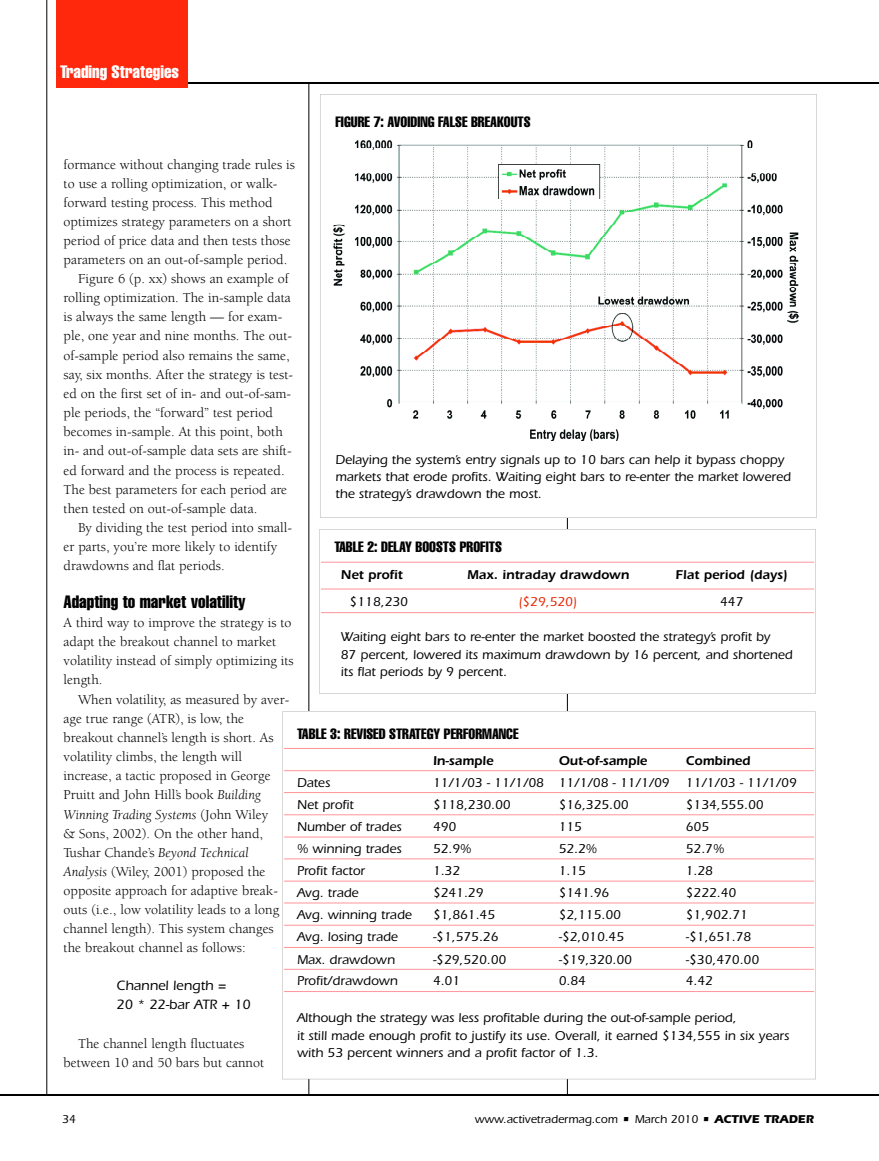
<style>
.page{position:relative;width:879px;height:1161px;background:#fff}
.page>*{position:absolute;margin:0;border:0;box-sizing:border-box;transform-origin:0 0}
.t1{font:17.7px "Helvetica LT Std Comp";color:#000}
.t2{font:17.7px "Helvetica LT Std Comp";color:#fff}
.t3{font:14.7px "Helvetica LT Std Comp";color:#000}
.t4{font:13.95px/19px "Berkeley Std";color:#000}
.t5{font:500 13.95px/19px "ITC Eras Std";color:#000}
.t6{font:500 13.2px/17.7px "ITC Eras Std";color:#000}
.t7{font:600 13.2px "ITC Eras Std";color:#000}
.t8{font:500 13.2px "ITC Eras Std";color:#e52400}
.t9{font:500 11.7px "ITC Eras Std";color:#000}
.s1{font-style:italic}
.s2{font-weight:700}
</style>
<div class="page">
<hr style="left:46px;top:0;width:1px;height:1095px;background:#000">
<hr style="left:308px;top:83px;width:1px;height:1013px;background:#000">
<hr style="left:567px;top:193px;width:1px;height:901px;background:#000">
<hr style="left:72px;top:83px;width:806px;height:1px;background:#000">
<hr style="left:0;top:1094px;width:878px;height:2px;background:#000">
<div style="left:56px;top:0;width:131px;height:87px;background:#ff280d"></div>
<svg style="left:320px;top:94px;width:496px;height:424px"></svg>
<svg style="left:282px;top:712px;width:533px;height:367px"></svg>
<svg style="left:319px;top:529px;width:496px;height:165px"></svg>
<p class="t2" style="left:60px;top:66px;width:120px">Trading Strategies</p>
<p class="t3" style="left:335px;top:116px;width:196px">FIGURE 7: AVOIDING FALSE BREAKOUTS</p>
<p class="t4" style="left:64px;top:156px;width:233px">formance without changing trade rules is</p>
<p class="t4" style="left:64px;top:175px;width:215px">to use a rolling optimization, or walk-</p>
<p class="t4" style="left:64px;top:194px;width:210px">forward testing process. This method</p>
<p class="t4" style="left:64px;top:213px;width:229px">optimizes strategy parameters on a short</p>
<p class="t4" style="left:64px;top:233px;width:228px">period of price data and then tests those</p>
<p class="t4" style="left:64px;top:252px;width:225px">parameters on an out-of-sample period.</p>
<p class="t4" style="left:78px;top:271px;width:212px">Figure 6 (p. xx) shows an example of</p>
<p class="t4" style="left:64px;top:290px;width:229px">rolling optimization. The in-sample data</p>
<p class="t4" style="left:64px;top:309px;width:220px">is always the same length — for exam-</p>
<p class="t4" style="left:64px;top:328px;width:230px">ple, one year and nine months. The out-</p>
<p class="t4" style="left:64px;top:347px;width:228px">of-sample period also remains the same,</p>
<p class="t4" style="left:64px;top:367px;width:231px">say, six months. After the strategy is test-</p>
<p class="t4" style="left:64px;top:386px;width:229px">ed on the first set of in- and out-of-sam-</p>
<p class="t4" style="left:64px;top:405px;width:211px">ple periods, the “forward” test period</p>
<p class="t4" style="left:64px;top:424px;width:221px">becomes in-sample. At this point, both</p>
<p class="t4" style="left:64px;top:443px;width:229px">in- and out-of-sample data sets are shift-</p>
<p class="t4" style="left:64px;top:462px;width:222px">ed forward and the process is repeated.</p>
<p class="t4" style="left:64px;top:481px;width:225px">The best parameters for each period are</p>
<p class="t4" style="left:64px;top:500px;width:195px">then tested on out-of-sample data.</p>
<p class="t4" style="left:78px;top:519px;width:215px">By dividing the test period into small-</p>
<p class="t4" style="left:64px;top:538px;width:215px">er parts, you’re more likely to identify</p>
<p class="t4" style="left:64px;top:557px;width:162px">drawdowns and flat periods.</p>
<p class="t1" style="left:64px;top:596px;width:184px">Adapting to market volatility</p>
<p class="t4" style="left:64px;top:615px;width:231px">A third way to improve the strategy is to adapt the breakout channel to market volatility instead of simply optimizing its length.</p>
<p class="t4" style="left:64px;top:691px;width:227px;text-indent:14px">When volatility, as measured by aver&shy;age true range (ATR), is low, the breakout channel’s length is short. As volatility climbs, the length will increase, a tactic proposed in George Pruitt and John Hill’s book <span class="s1">Building Winning Trading Systems</span> (John Wiley<br>&amp; Sons, 2002). On the other hand, Tushar Chande’s <span class="s1">Beyond Technical Analysis</span> (Wiley, 2001) proposed the opposite approach for adaptive break&shy;outs (i.e., low volatility leads to a long channel length). This system changes the breakout channel as follows:</p>
<p class="t5" style="left:116px;top:978px;width:136px">Channel length =<br>20 * 22-bar ATR + 10</p>
<p class="t4" style="left:64px;top:1035px;width:202px;text-align:center">The channel length fluctuates between 10 and 50 bars but cannot</p>
<p class="t6" style="left:335px;top:454px;width:456px;line-height:17px">Delaying the system’s entry signals up to 10 bars can help it bypass choppy markets that erode profits. Waiting eight bars to re-enter the market lowered the strategy’s drawdown the most.</p>
<p class="t3" style="left:334px;top:542px;width:169px">TABLE 2: DELAY BOOSTS PROFITS</p>
<p class="t7" style="left:340px;top:570px;width:63px">Net profit</p>
<p class="t7" style="left:467px;top:570px;width:163px">Max. intraday drawdown</p>
<p class="t7" style="left:675px;top:570px;width:114px">Flat period (days)</p>
<p class="t6" style="left:349px;top:595px;width:60px">$118,230</p>
<p class="t8" style="left:518px;top:597px;width:60px">($29,520)</p>
<p class="t6" style="left:719px;top:595px;width:25px">447</p>
<p class="t6" style="left:340px;top:630px;width:453px">Waiting eight bars to re-enter the market boosted the strategy’s profit by<br>87 percent, lowered its maximum drawdown by 16 percent, and shortened its flat periods by 9 percent.</p>
<p class="t3" style="left:297px;top:729px;width:223px">TABLE 3: REVISED STRATEGY PERFORMANCE</p>
<p class="t7" style="left:433px;top:756px;width:62px">In-sample</p>
<p class="t7" style="left:558px;top:756px;width:90px">Out-of-sample</p>
<p class="t7" style="left:685px;top:756px;width:66px">Combined</p>
<p class="t6" style="left:297px;top:776px;width:35px">Dates</p>
<p class="t6" style="left:433px;top:776px;width:365px">11/1/03 - 11/1/08 11/1/08 - 11/1/09 11/1/03 - 11/1/09</p>
<p class="t6" style="left:297px;top:798px;width:58px">Net profit</p>
<p class="t6" style="left:433px;top:798px;width:79px">$118,230.00</p>
<p class="t6" style="left:558px;top:798px;width:71px">$16,325.00</p>
<p class="t6" style="left:685px;top:798px;width:79px">$134,555.00</p>
<p class="t6" style="left:297px;top:820px;width:106px">Number of trades</p>
<p class="t6" style="left:433px;top:820px;width:25px">490</p>
<p class="t6" style="left:558px;top:820px;width:25px">115</p>
<p class="t6" style="left:685px;top:820px;width:25px">605</p>
<p class="t6" style="left:297px;top:842px;width:106px">% winning trades</p>
<p class="t6" style="left:433px;top:842px;width:40px">52.9%</p>
<p class="t6" style="left:558px;top:842px;width:40px">52.2%</p>
<p class="t6" style="left:685px;top:842px;width:40px">52.7%</p>
<p class="t6" style="left:297px;top:864px;width:70px">Profit factor</p>
<p class="t6" style="left:433px;top:864px;width:29px">1.32</p>
<p class="t6" style="left:558px;top:864px;width:29px">1.15</p>
<p class="t6" style="left:685px;top:864px;width:29px">1.28</p>
<p class="t6" style="left:297px;top:886px;width:63px">Avg. trade</p>
<p class="t6" style="left:433px;top:886px;width:52px">$241.29</p>
<p class="t6" style="left:558px;top:886px;width:52px">$141.96</p>
<p class="t6" style="left:685px;top:886px;width:52px">$222.40</p>
<p class="t6" style="left:297px;top:908px;width:116px">Avg. winning trade</p>
<p class="t6" style="left:433px;top:908px;width:64px">$1,861.45</p>
<p class="t6" style="left:558px;top:908px;width:64px">$2,115.00</p>
<p class="t6" style="left:685px;top:908px;width:64px">$1,902.71</p>
<p class="t6" style="left:297px;top:930px;width:102px">Avg. losing trade</p>
<p class="t6" style="left:433px;top:930px;width:67px">-$1,575.26</p>
<p class="t6" style="left:558px;top:930px;width:67px">-$2,010.45</p>
<p class="t6" style="left:685px;top:930px;width:67px">-$1,651.78</p>
<p class="t6" style="left:297px;top:952px;width:99px">Max. drawdown</p>
<p class="t6" style="left:433px;top:952px;width:75px">-$29,520.00</p>
<p class="t6" style="left:558px;top:952px;width:75px">-$19,320.00</p>
<p class="t6" style="left:685px;top:952px;width:75px">-$30,470.00</p>
<p class="t6" style="left:297px;top:974px;width:102px">Profit/drawdown</p>
<p class="t6" style="left:433px;top:974px;width:29px">4.01</p>
<p class="t6" style="left:558px;top:974px;width:29px">0.84</p>
<p class="t6" style="left:685px;top:974px;width:29px">4.42</p>
<p class="t6" style="left:297px;top:1011px;width:493px">Although the strategy was less profitable during the out-of-sample period,<br>it still made enough profit to justify its use. Overall, it earned $134,555 in six years with 53 percent winners and a profit factor of 1.3.</p>
<p class="t9" style="left:62px;top:1115px;width:15px">34</p>
<p class="t9" style="left:474px;top:1115px;width:340px">www.activetradermag.com <span class="s2">•</span> March 2010 <span class="s2">• ACTIVE TRADER</span></p>
</div>
